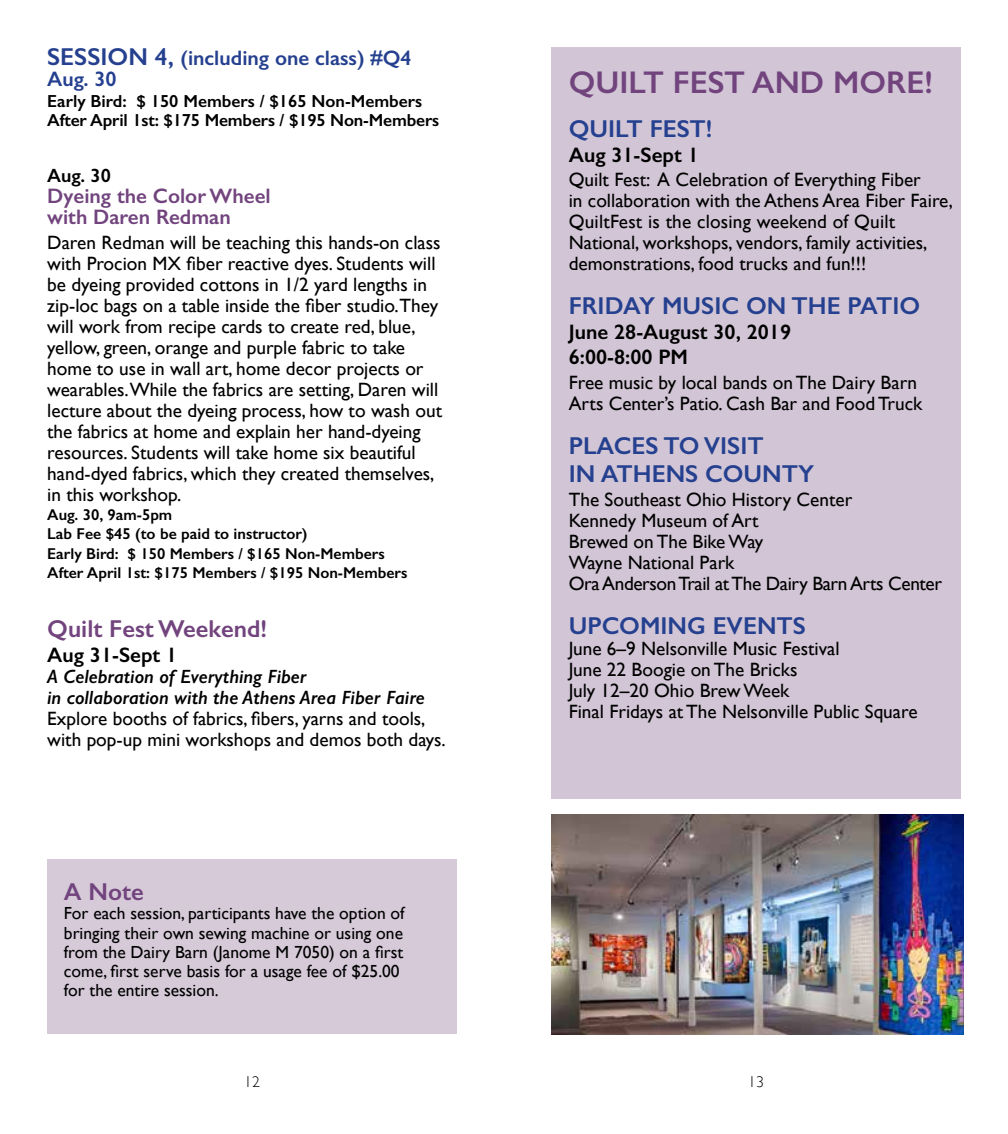
<style>
.page{position:relative;width:1008px;height:1134px;background:#fff}
.page>*{position:absolute;margin:0;border:0;box-sizing:border-box;transform-origin:0 0}
.t1{font:600 31.5px "Gill Sans";color:#72447e}
.t2{font:600 24.5px/28px "Gill Sans";color:#25408f}
.t3{font:600 24.5px "Gill Sans";color:#72447e}
.t4{font:600 21px/25.2px "Gill Sans";color:#000}
.t5{font:600 21px/21px "Gill Sans";color:#25408f}
.t6{font:600 21px/21px "Gill Sans";color:#72447e}
.t7{font:19.25px/21px "Gill Sans";color:#000}
.t8{font:italic 600 19.25px/21px "Gill Sans";color:#000}
.t9{font:600 19.25px "Gill Sans";color:#000}
.t10{font:17.5px/19.2px "Gill Sans";color:#000}
.t11{font:600 17.5px/19.2px "Gill Sans";letter-spacing:-.01em;color:#000}
.t12{font:600 15.75px/19.2px "Gill Sans";color:#000}
.t13{font:300 15.75px "Gill Sans";color:#000}
.s1{font-size:24.5px}
</style>
<div class="page">
<div style="left:551px;top:47px;width:410px;height:752px;background:#d2c6d6"></div>
<div style="left:47px;top:860px;width:410px;height:174px;background:#d6cad9"></div>
<img style="left:551px;top:814px;width:413px;height:221px">
<p class="t5" style="left:47px;top:47px;width:366px"><span class="s1">SESSION 4,</span> (including one class) #Q4<br>Aug. 30</p>
<p class="t11" style="left:47px;top:91px;width:393px">Early Bird: $ 150 Members / $165 Non-Members<br>After April 1st: $175 Members / $195 Non-Members</p>
<p class="t9" style="left:47px;top:164px;width:65px">Aug. 30</p>
<p class="t6" style="left:47px;top:186px;width:225px">Dyeing the Color Wheel with Daren Redman</p>
<p class="t7" style="left:47px;top:232px;width:396px">Daren Redman will be teaching this hands-on class with Procion MX fiber reactive dyes. Students will be dyeing provided cottons in 1/2 yard lengths in zip-loc bags on a table inside the fiber studio.They will work from recipe cards to create red, blue, yellow, green, orange and purple fabric to take home to use in wall art, home decor projects or wearables.While the fabrics are setting, Daren will lecture about the dyeing process, how to wash out the fabrics at home and explain her hand-dyeing resources. Students will take home six beautiful hand-dyed fabrics, which they created themselves, in this workshop.</p>
<p class="t12" style="left:47px;top:505px;width:362px">Aug. 30, 9am-5pm<br>Lab Fee $45 (to be paid to instructor)<br>Early Bird: $ 150 Members / $165 Non-Members After April 1st: $175 Members / $195 Non-Members</p>
<p class="t3" style="left:47px;top:614px;width:221px">Quilt Fest Weekend!</p>
<p class="t4" style="left:47px;top:643px;width:132px">Aug 31-Sept 1</p>
<p class="t8" style="left:47px;top:666px;width:379px">A Celebration of Everything Fiber<br>in collaboration with the Athens Area Fiber Faire</p>
<p class="t7" style="left:47px;top:708px;width:400px">Explore booths of fabrics, fibers, yarns and tools, with pop-up mini workshops and demos both days.</p>
<p class="t3" style="left:64px;top:877px;width:81px">A Note</p>
<p class="t10" style="left:64px;top:904px;width:342px">For each session, participants have the option of bringing their own sewing machine or using one from the Dairy Barn (Janome M 7050) on a first come, first serve basis for a usage fee of $25.00 for the entire session.</p>
<h1 class="t1" style="left:569px;top:63px;width:366px">QUILT FEST AND MORE!</h1>
<p class="t2" style="left:569px;top:114px;width:145px">QUILT FEST!</p>
<p class="t4" style="left:569px;top:142px;width:132px">Aug 31-Sept 1</p>
<p class="t7" style="left:569px;top:169px;width:386px">Quilt Fest: A Celebration of Everything Fiber<br>in collaboration with the Athens Area Fiber Faire, QuiltFest is the closing weekend of Quilt National, workshops, vendors, family activities, demonstrations, food trucks and fun!!!</p>
<p class="t2" style="left:569px;top:292px;width:353px">FRIDAY MUSIC ON THE PATIO</p>
<p class="t4" style="left:569px;top:319px;width:224px">June 28-August 30, 2019<br>6:00-8:00 PM</p>
<p class="t7" style="left:569px;top:372px;width:355px">Free music by local bands on The Dairy Barn<br>Arts Center’s Patio. Cash Bar and Food Truck</p>
<p class="t2" style="left:569px;top:431px;width:247px">PLACES TO VISIT<br>IN ATHENS COUNTY</p>
<p class="t7" style="left:569px;top:489px;width:375px">The Southeast Ohio History Center<br>Kennedy Museum of Art<br>Brewed on The Bike Way<br>Wayne National Park<br>Ora Anderson Trail at The Dairy Barn Arts Center</p>
<p class="t2" style="left:569px;top:611px;width:239px">UPCOMING EVENTS</p>
<p class="t7" style="left:569px;top:638px;width:350px">June 6–9 Nelsonville Music Festival<br>June 22 Boogie on The Bricks<br>July 12–20 Ohio Brew Week<br>Final Fridays at The Nelsonville Public Square</p>
<p class="t13" style="left:244px;top:1069px;width:17px">12</p>
<p class="t13" style="left:748px;top:1069px;width:17px">13</p>
</div>
